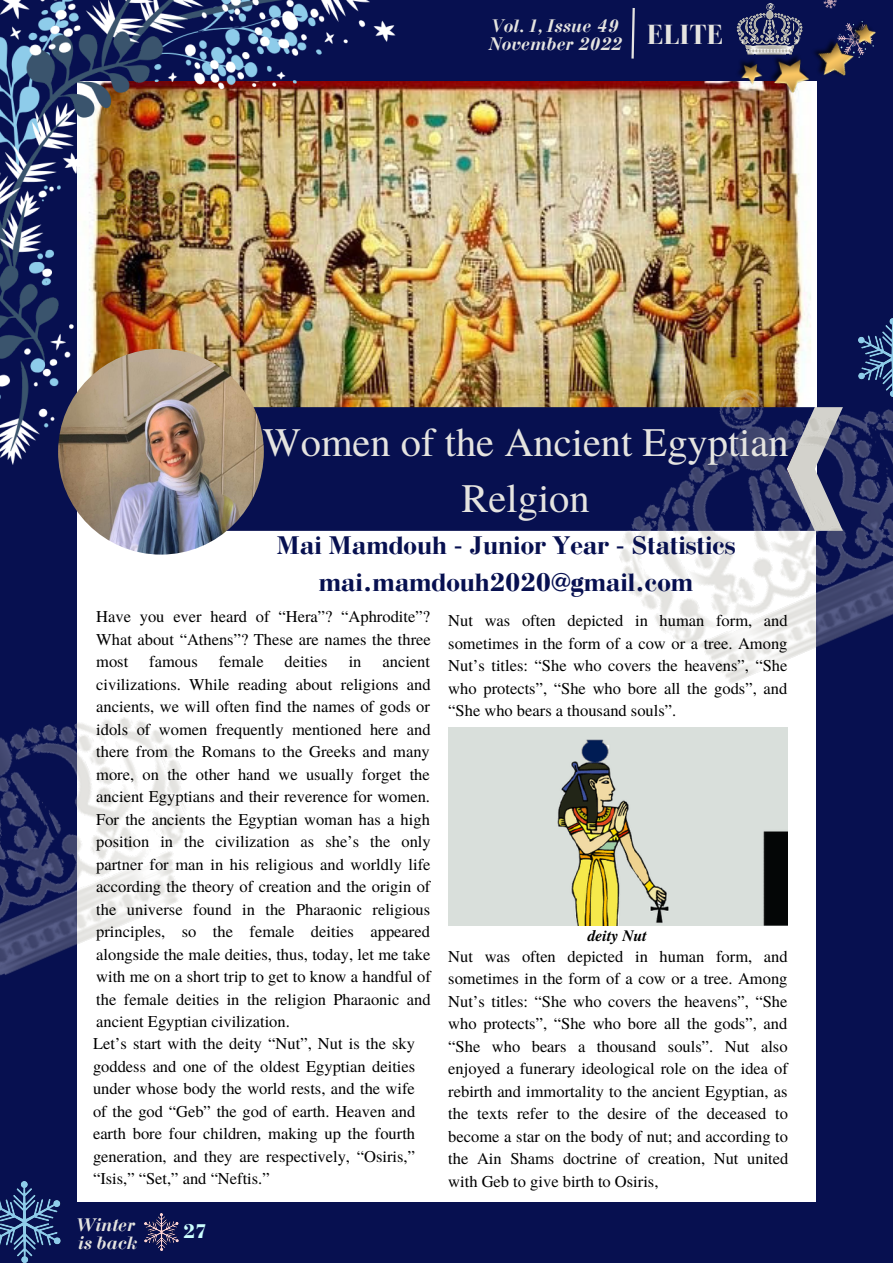
<style>
.page{position:relative;width:893px;height:1264px;background:#fff}
.page>*{position:absolute;margin:0;border:0;box-sizing:border-box;transform-origin:0 0}
.t1{font:40.5px/56.2px "Te X Gyre Termes";color:#e5e4e0;text-align:center}
.t2{font:700 28.5px "Bodoni FLF";color:#e5e4e0}
.t3{font:700 27px/37px "Bodoni";color:#071050;text-align:center}
.t4{font:700 21px "Bodoni";color:#ccfffe}
.t5{font:italic 700 18.9px/18px "Bodoni";color:#e5e4e0}
.t6{font:16.5px/22.5px "Te X Gyre Termes";color:#000;text-align:justify}
.t7{font:italic 700 15.9px "Te X Gyre Termes";color:#000}
</style>
<div class="page">
<div style="left:0;top:0;width:892px;height:1262px;background:#071050"></div>
<div style="left:77px;top:82px;width:739px;height:1119px;background:#fff"></div>
<img style="left:77px;top:82px;width:734px;height:439px">
<div style="left:227px;top:407px;width:328px;height:124px;background:#071050"></div>
<img style="left:555px;top:301px;width:337px;height:383px">
<img style="left:823px;top:0;width:14px;height:9px">
<img style="left:857px;top:318px;width:35px;height:78px">
<img style="left:0;top:0;width:395px;height:464px">
<img style="left:0;top:1181px;width:60px;height:81px">
<img style="left:144px;top:1213px;width:34px;height:37px">
<img style="left:736px;top:3px;width:63px;height:46px">
<img style="left:731px;top:49px;width:79px;height:50px">
<img style="left:799px;top:20px;width:77px;height:70px">
<svg style="left:631px;top:8px;width:4px;height:51px"></svg>
<img style="left:0;top:717px;width:186px;height:259px">
<img style="left:58px;top:349px;width:206px;height:205px;border-radius:50%">
<img style="left:448px;top:727px;width:339px;height:198px">
<p class="t5" style="left:488px;top:18px;width:134px">Vol.1, Issue 49<br>November 2022</p>
<h2 class="t2" style="left:647px;top:19px;width:77px">ELITE</h2>
<h1 class="t1" style="left:263px;top:412px;width:527px">Women of the Ancient Egyptian<br>Relgion</h1>
<h3 class="t3" style="left:276px;top:527px;width:461px">Mai Mamdouh - Junior Year - Statistics mai.mamdouh2020@gmail.com</h3>
<p class="t6" style="left:96px;top:604px;width:336px">Have you ever heard of “Hera”? “Aphrodite”?<br>What about “Athens”? These are names the three most</p>
<p class="t6" style="left:448px;top:608px;width:341px">Nut was often depicted in human form, and sometimes in the form of a cow or a tree. Among Nut’s titles: “She who covers the heavens”, “She who protects”, “She who bore all the gods”, and “She who bears a thousand souls”.</p>
<p class="t6" style="left:149px;top:649px;width:50px">famous</p>
<p class="t6" style="left:219px;top:649px;width:46px">female</p>
<p class="t6" style="left:284px;top:649px;width:45px">deities</p>
<p class="t6" style="left:348px;top:649px;width:14px">in</p>
<p class="t6" style="left:96px;top:649px;width:336px;text-indent:286px">ancient civilizations. While reading about religions and ancients, we will often find the names of gods or idols of women frequently mentioned here and there from the Romans to the Greeks and many more, on the other hand we usually forget the ancient Egyptians and their reverence for women.<br>For the ancients the Egyptian woman has a high position in the civilization as she’s the only partner for man in his religious and worldly life according the theory of creation and the origin of the universe found in the Pharaonic religious principles, so the female deities appeared alongside the male deities, thus, today, let me take with me on a short trip to get to know a handful of the female deities in the religion Pharaonic and ancient Egyptian civilization.</p>
<p class="t7" style="left:587px;top:923px;width:61px">deity Nut</p>
<p class="t6" style="left:448px;top:944px;width:341px">Nut was often depicted in human form, and sometimes in the form of a cow or a tree. Among Nut’s titles: “She who covers the heavens”, “She who protects”, “She who bore all the gods”, and “She who bears a thousand souls”. Nut also enjoyed a funerary ideological role on the idea of rebirth and immortality to the ancient Egyptian, as the texts refer to the desire of the deceased to become a star on the body of nut; and according to the Ain Shams doctrine of creation, Nut united with Geb to give birth to Osiris,</p>
<p class="t6" style="left:93px;top:1031px;width:324px">Let’s start with the deity “Nut”, Nut is the sky goddess and one of the oldest Egyptian deities under whose body the world rests, and the wife of the god “Geb” the god of earth. Heaven and earth bore four children, making up the fourth generation, and they are respectively, “Osiris,” “Isis,” “Set,” and “Neftis.”</p>
<p class="t5" style="left:77px;top:1215px;width:62px">Winter is back</p>
<p class="t4" style="left:183px;top:1217px;width:25px">27</p>
</div>
